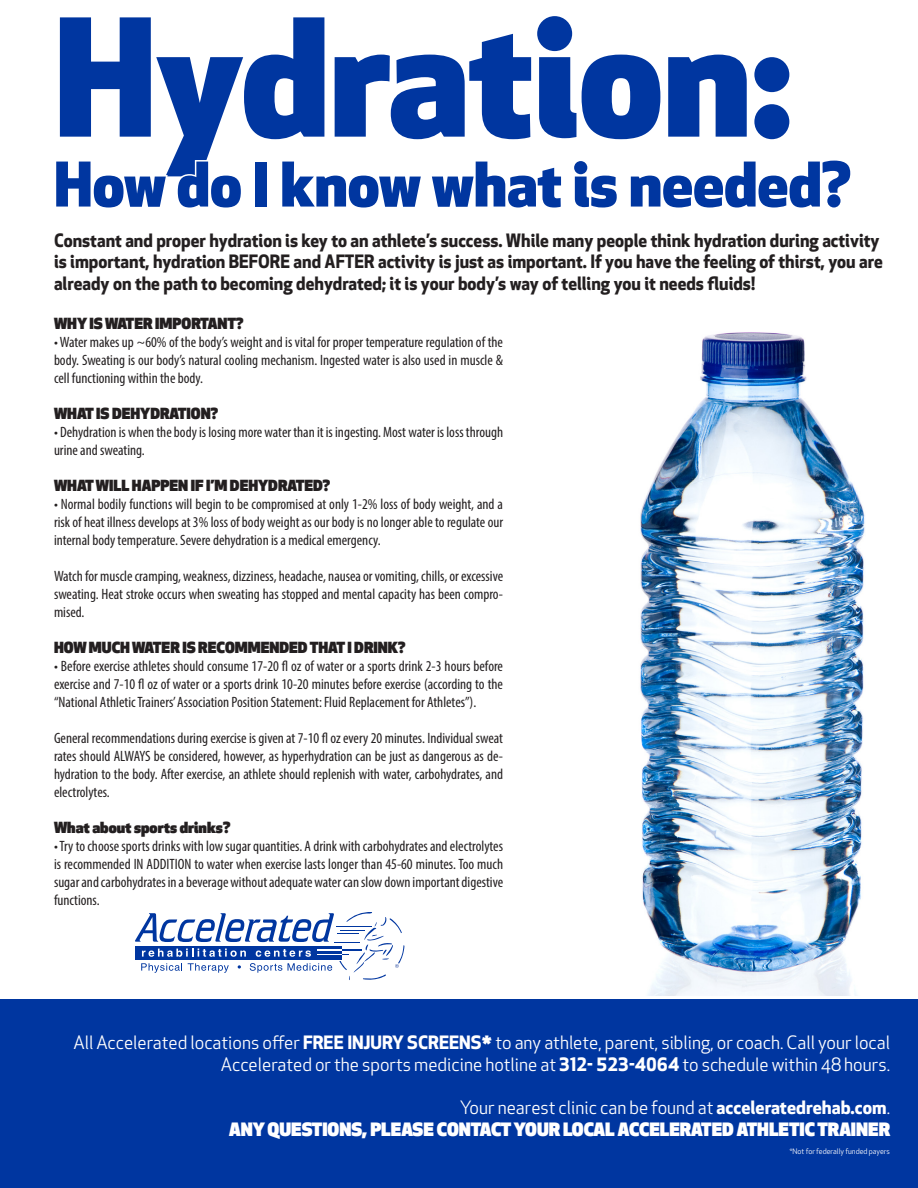
<style>
.page{position:relative;width:918px;height:1188px;background:#fff}
.page>*{position:absolute;margin:0;border:0;box-sizing:border-box;transform-origin:0 0}
.t1{font:800 159px "Apex New";color:#0036a0}
.t2{font:800 60px "Apex New";color:#0036a0}
.t3{font:700 18px/21.6px "Apex New";color:#231f20;scale:.96 1}
.t4{font:18px "Apex New";color:#fff}
.t5{font:900 18px "Apex New";color:#fff}
.t6{font:condensed 15px/18px "Myriad Pro";color:#231f20;text-align:justify}
.t7{font:900 15px "Apex New";color:#231f20}
.t8{font:7.5px "Apex New";color:#fff}
.s1{font-weight:700}
</style>
<div class="page">
<img style="left:640px;top:332px;width:225px;height:663px">
<div style="left:0;top:1000px;width:918px;height:188px;background:#0036a0"></div>
<svg style="left:135px;top:912px;width:269px;height:68px"></svg>
<p class="t1" style="left:54px;top:-33px;width:740px">Hydration:</p>
<p class="t2" style="left:54px;top:143px;width:798px">How do I know what is needed?</p>
<p class="t3" style="left:54px;top:228px;width:865px">Constant and proper hydration is key to an athlete’s success. While many people think hydration during activity is important, hydration BEFORE and AFTER activity is just as important. If you have the feeling of thirst, you are already on the path to becoming dehydrated; it is your body’s way of telling you it needs fluids!</p>
<p class="t7" style="left:54px;top:314px;width:191px">WHY IS WATER IMPORTANT?</p>
<p class="t6" style="left:54px;top:333px;width:451px">• Water makes up ~60% of the body’s weight and is vital for proper temperature regulation of the body. Sweating is our body’s natural cooling mechanism. Ingested water is also used in muscle &amp; cell functioning within the body.</p>
<p class="t7" style="left:54px;top:404px;width:166px">WHAT IS DEHYDRATION?</p>
<p class="t6" style="left:54px;top:423px;width:451px">• Dehydration is when the body is losing more water than it is ingesting. Most water is loss through urine and sweating.</p>
<p class="t7" style="left:54px;top:476px;width:278px">WHAT WILL HAPPEN IF I’M DEHYDRATED?</p>
<p class="t6" style="left:54px;top:495px;width:451px">• Normal bodily functions will begin to be compromised at only 1-2% loss of body weight, and a risk of heat illness develops at 3% loss of body weight as our body is no longer able to regulate our internal body temperature. Severe dehydration is a medical emergency.</p>
<p class="t6" style="left:54px;top:567px;width:451px">Watch for muscle cramping, weakness, dizziness, headache, nausea or vomiting, chills, or excessive sweating. Heat stroke occurs when sweating has stopped and mental capacity has been compro&shy;mised.</p>
<p class="t7" style="left:54px;top:638px;width:353px">HOW MUCH WATER IS RECOMMENDED THAT I DRINK?</p>
<p class="t6" style="left:54px;top:657px;width:451px">• Before exercise athletes should consume 17-20 fl oz of water or a sports drink 2-3 hours before exercise and 7-10 fl oz of water or a sports drink 10-20 minutes before exercise (according to the “National Athletic Trainers’ Association Position Statement: Fluid Replacement for Athletes”).</p>
<p class="t6" style="left:54px;top:729px;width:451px">General recommendations during exercise is given at 7-10 fl oz every 20 minutes. Individual sweat rates should ALWAYS be considered, however, as hyperhydration can be just as dangerous as de&shy;hydration to the body. After exercise, an athlete should replenish with water, carbohydrates, and electrolytes.</p>
<p class="t7" style="left:54px;top:818px;width:178px">What about sports drinks?</p>
<p class="t6" style="left:54px;top:837px;width:451px">• Try to choose sports drinks with low sugar quantities. A drink with carbohydrates and electrolytes is recommended IN ADDITION to water when exercise lasts longer than 45-60 minutes. Too much sugar and carbohydrates in a beverage without adequate water can slow down important digestive functions.</p>
<p class="t4" style="left:73px;top:1031px;width:818px">All Accelerated locations offer <span class="s1">FREE INJURY SCREENS*</span> to any athlete, parent, sibling, or coach. Call your local</p>
<p class="t4" style="left:221px;top:1053px;width:671px">Accelerated or the sports medicine hotline at <span class="s1">312- 523-4064</span> to schedule within 48 hours.</p>
<p class="t4" style="left:460px;top:1096px;width:432px">Your nearest clinic can be found at <span class="s1">acceleratedrehab.com</span>.</p>
<p class="t5" style="left:229px;top:1117px;width:662px">ANY QUESTIONS, PLEASE CONTACT YOUR LOCAL ACCELERATED ATHLETIC TRAINER</p>
<p class="t8" style="left:790px;top:1146px;width:102px">*Not for federally funded payers</p>
</div>
